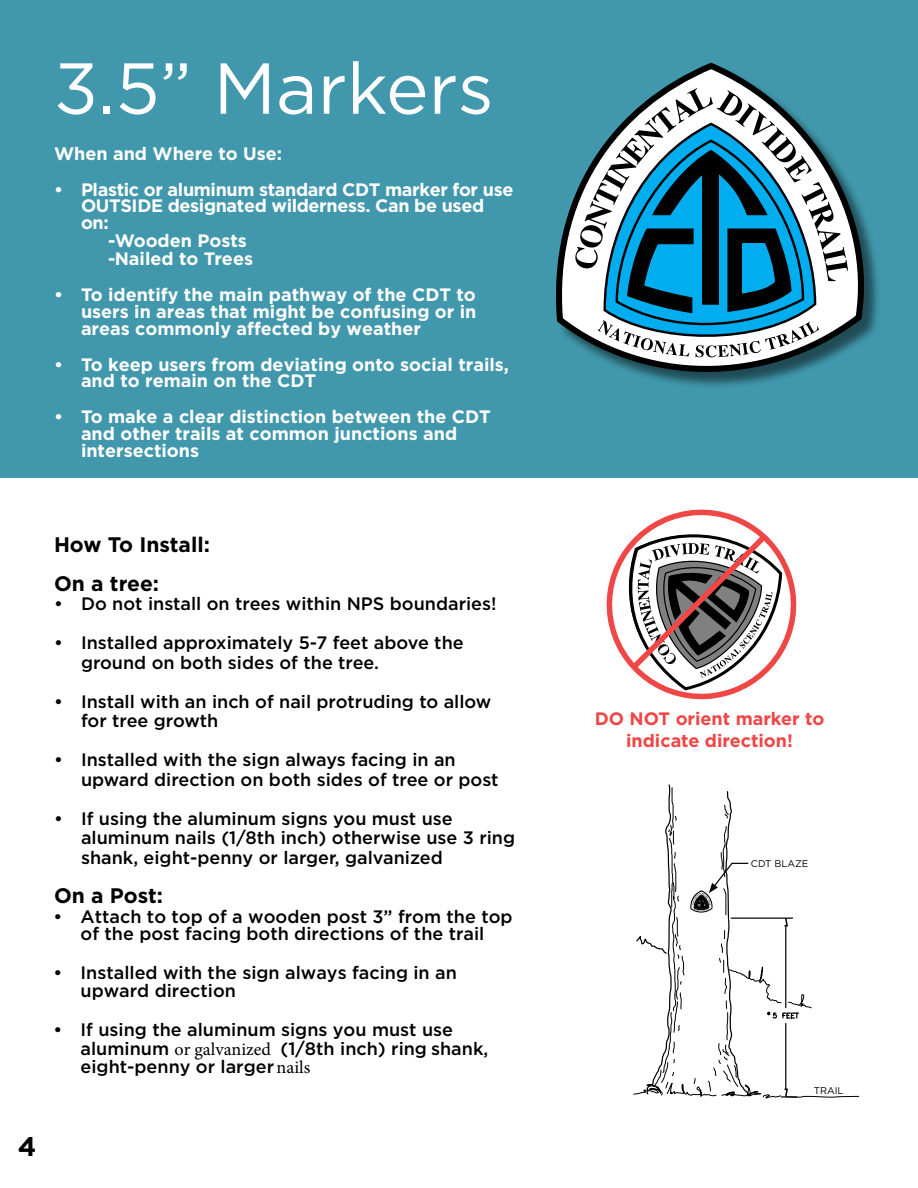
<style>
.page{position:relative;width:918px;height:1188px;background:#fff}
.page>*{position:absolute;margin:0;border:0;box-sizing:border-box;transform-origin:0 0}
.t1{font:72px "Gotham";color:#fff}
.t2{font:700 27px "Gotham";color:#000}
.t3{font:700 21px/39px "Gotham";color:#000}
.t4{font:500 18px/19.5px "Gotham";color:#000}
.t5{font:700 18px/17.1px "Gotham";color:#fff}
.t6{font:700 18px/16.2px "Gotham";letter-spacing:-.02em;color:#fff}
.t7{font:700 18px/21.6px "Gotham";color:#ef4646;text-align:center}
.t8{font:9.75px "Gotham";color:#000}
.s1{font-family:"Minion Pro";font-weight:400}
</style>
<div class="page">
<div style="left:0;top:0;width:918px;height:477px;background:#4198ac"></div>
<div style="left:557px;top:65px;width:325px;height:325px;background:#000;opacity:.5"></div>
<svg style="left:556px;top:62px;width:318px;height:327px"></svg>
<svg style="left:574px;top:88px;width:274px;height:269px;background:#5d94a8"></svg>
<svg style="left:633px;top:784px;width:226px;height:315px"></svg>
<svg style="left:606px;top:509px;width:191px;height:191px"></svg>
<h1 class="t1" style="left:54px;top:48px;width:441px">3.5” Markers</h1>
<p class="t5" style="left:54px;top:145px;width:230px">When and Where to Use:</p>
<p class="t6" style="left:81px;top:181px;width:434px;text-indent:-27px">• Plastic or aluminum standard CDT marker for use<br>OUTSIDE designated wilderness. Can be used on:</p>
<p class="t5" style="left:108px;top:231px;width:147px;line-height:18px">-Wooden Posts -Nailed to Trees</p>
<p class="t5" style="left:81px;top:285px;width:397px;text-align:justify;text-indent:-27px">• To identify the main pathway of the CDT to users in areas that might be confusing or in areas commonly affected by weather</p>
<p class="t5" style="left:81px;top:356px;width:430px;line-height:16.2px;text-indent:-27px">• To keep users from deviating onto social trails, and to remain on the CDT</p>
<p class="t5" style="left:81px;top:408px;width:411px;text-indent:-27px">• To make a clear distinction between the CDT and other trails at common junctions and intersections</p>
<p class="t3" style="left:54px;top:524px;width:157px">How To Install:<br>On a tree:</p>
<p class="t4" style="left:54px;top:594px;width:444px">• Do not install on trees within NPS boundaries!</p>
<p class="t4" style="left:81px;top:633px;width:384px;text-indent:-27px">• Installed approximately 5-7 feet above the ground on both sides of the tree.</p>
<p class="t4" style="left:81px;top:691px;width:412px;text-indent:-27px">• Install with an inch of nail protruding to allow for tree growth</p>
<p class="t4" style="left:81px;top:750px;width:419px;text-indent:-27px">• Installed with the sign always facing in an upward direction on both sides of tree or post</p>
<p class="t4" style="left:81px;top:808px;width:436px;text-indent:-27px">• If using the aluminum signs you must use aluminum nails (1/8th inch) otherwise use 3 ring shank, eight-penny or larger, galvanized</p>
<p class="t3" style="left:54px;top:875px;width:111px">On a Post:</p>
<p class="t4" style="left:54px;top:907px;width:461px;line-height:17.7px;text-align:center">• Attach to top of a wooden post 3” from the top of the post facing both directions of the trail</p>
<p class="t4" style="left:81px;top:964px;width:378px;line-height:17.7px;text-indent:-27px">• Installed with the sign always facing in an upward direction</p>
<p class="t4" style="left:81px;top:1020px;width:409px;line-height:18.6px;text-indent:-27px">• If using the aluminum signs you must use aluminum <span class="s1">or galvanized</span> (1/8th inch) ring shank, eight-penny or larger <span class="s1">nails</span></p>
<h2 class="t2" style="left:18px;top:1131px;width:20px">4</h2>
<p class="t7" style="left:595px;top:708px;width:231px">DO NOT orient marker to indicate direction!</p>
<p class="t8" style="left:751px;top:858px;width:59px">CDT BLAZE</p>
<p class="t8" style="left:814px;top:1085px;width:31px">TRAIL</p>
</div>
